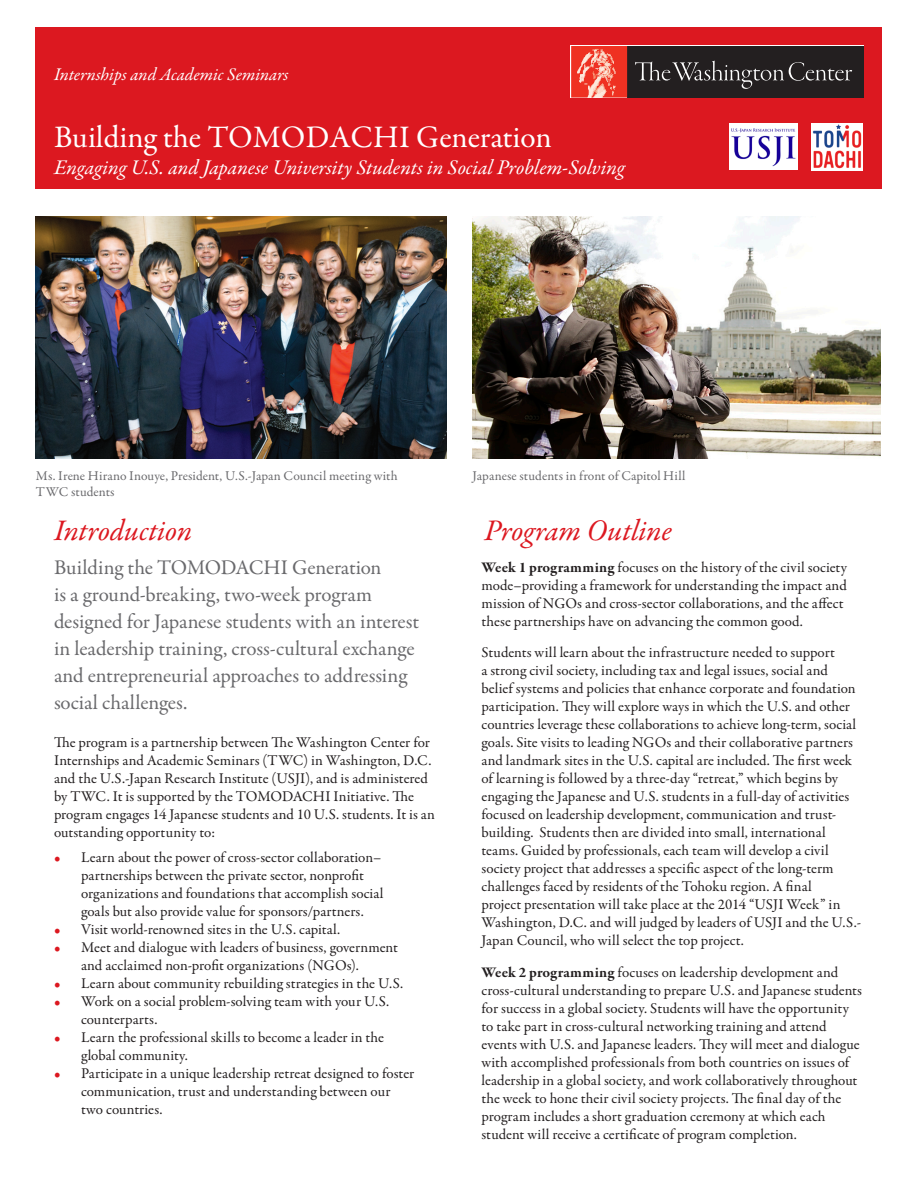
<style>
.page{position:relative;width:918px;height:1188px;background:#fff}
.page>*{position:absolute;margin:0;border:0;box-sizing:border-box;transform-origin:0 0}
.t1{font:31.5px "Garamond Premr Pro";color:#fff}
.Body{font:italic 30px "Garamond Premr Pro";letter-spacing:-.005em;color:#dc1820}
.Body-2{font:21px/27px "Garamond Premr Pro";letter-spacing:-.005em;color:#69696c}
.t2{font:italic 21px "Garamond Premr Pro";letter-spacing:-.005em;color:#fff}
.t3{font:italic 18px "Garamond Premr Pro";color:#fff}
.Body-3{font:15px/18px "Garamond Premr Pro";letter-spacing:.005em;color:#231f20}
.Photo_Captions{font:13.5px/16.2px "Garamond Premr Pro";letter-spacing:.005em;color:#69696c}
.s1{color:#dc1820}
.s2{font-weight:700}
</style>
<div class="page">
<div style="left:36px;top:27px;width:846px;height:162px;background:#dc1820"></div>
<div style="left:627px;top:46px;width:236px;height:52px;background:#231f20"></div>
<svg style="left:635px;top:61px;width:217px;height:28px"></svg>
<svg style="left:571px;top:46px;width:56px;height:52px;background:#f25d4d"></svg>
<img style="left:472px;top:216px;width:408px;height:243px">
<img style="left:36px;top:216px;width:410px;height:243px">
<img style="left:812px;top:124px;width:50px;height:46px">
<img style="left:729px;top:124px;width:69px;height:45px">
<p class="t3" style="left:54px;top:63px;width:236px">Internships and Academic Seminars</p>
<p class="t1" style="left:54px;top:118px;width:499px">Building the TOMODACHI Generation</p>
<p class="t2" style="left:54px;top:154px;width:573px">Engaging U.S. and Japanese University Students in Social Problem-Solving</p>
<p class="Photo_Captions" style="left:36px;top:468px;width:363px">Ms. Irene Hirano Inouye, President, U.S.-Japan Council meeting with<br>TWC students</p>
<p class="Photo_Captions" style="left:472px;top:468px;width:214px">Japanese students in front of Capitol Hill</p>
<p class="Body" style="left:54px;top:512px;width:140px">Introduction</p>
<p class="Body-2" style="left:54px;top:554px;width:367px">Building the TOMODACHI Generation<br>is a ground-breaking, two-week program designed for Japanese students with an interest in leadership training, cross-cultural exchange and entrepreneurial approaches to addressing social challenges.</p>
<p class="Body-3" style="left:54px;top:734px;width:383px">The program is a partnership between The Washington Center for Internships and Academic Seminars (TWC) in Washington, D.C. and the U.S.-Japan Research Institute (USJI), and is administered by TWC. It is supported by the TOMODACHI Initiative. The program engages 14 Japanese students and 10 U.S. students. It is an outstanding opportunity to:</p>
<p class="Body-3" style="left:81px;top:849px;width:304px;text-indent:-27px"><span class="s1">•</span> Learn about the power of cross-sector collaboration– partnerships between the private sector, nonprofit organizations and foundations that accomplish social goals but also provide value for sponsors/partners.</p>
<p class="Body-3" style="left:54px;top:921px;width:288px"><span class="s1">•</span> Visit world-renowned sites in the U.S. capital.</p>
<p class="Body-3" style="left:81px;top:939px;width:318px;text-indent:-27px"><span class="s1">•</span> Meet and dialogue with leaders of business, government and acclaimed non-profit organizations (NGOs).</p>
<p class="Body-3" style="left:54px;top:975px;width:351px"><span class="s1">•</span> Learn about community rebuilding strategies in the U.S.</p>
<p class="Body-3" style="left:81px;top:993px;width:310px;text-indent:-27px"><span class="s1">•</span> Work on a social problem-solving team with your U.S. counterparts.</p>
<p class="Body-3" style="left:81px;top:1029px;width:305px;text-indent:-27px"><span class="s1">•</span> Learn the professional skills to become a leader in the global community.</p>
<p class="Body-3" style="left:81px;top:1065px;width:335px;text-indent:-27px"><span class="s1">•</span> Participate in a unique leadership retreat designed to foster communication, trust and understanding between our two countries.</p>
<p class="Body" style="left:484px;top:512px;width:189px">Program Outline</p>
<p class="Body-3" style="left:482px;top:558px;width:367px"><span class="s2">Week 1 programming</span> focuses on the history of the civil society mode–providing a framework for understanding the impact and mission of NGOs and cross-sector collaborations, and the affect these partnerships have on advancing the common good.</p>
<p class="Body-3" style="left:482px;top:644px;width:381px">Students will learn about the infrastructure needed to support<br>a strong civil society, including tax and legal issues, social and belief systems and policies that enhance corporate and foundation participation. They will explore ways in which the U.S. and other countries leverage these collaborations to achieve long-term, social goals. Site visits to leading NGOs and their collaborative partners and landmark sites in the U.S. capital are included. The first week of learning is followed by a three-day “retreat,” which begins by engaging the Japanese and U.S. students in a full-day of activities focused on leadership development, communication and trust&shy;building. Students then are divided into small, international teams. Guided by professionals, each team will develop a civil society project that addresses a specific aspect of the long-term challenges faced by residents of the Tohoku region. A final<br>project presentation will take place at the 2014 “USJI Week” in Washington, D.C. and will judged by leaders of USJI and the U.S.- Japan Council, who will select the top project.</p>
<p class="Body-3" style="left:482px;top:963px;width:382px"><span class="s2">Week 2 programming</span> focuses on leadership development and cross-cultural understanding to prepare U.S. and Japanese students for success in a global society. Students will have the opportunity to take part in cross-cultural networking training and attend events with U.S. and Japanese leaders. They will meet and dialogue with accomplished professionals from both countries on issues of leadership in a global society, and work collaboratively throughout the week to hone their civil society projects. The final day of the program includes a short graduation ceremony at which each student will receive a certificate of program completion.</p>
</div>
